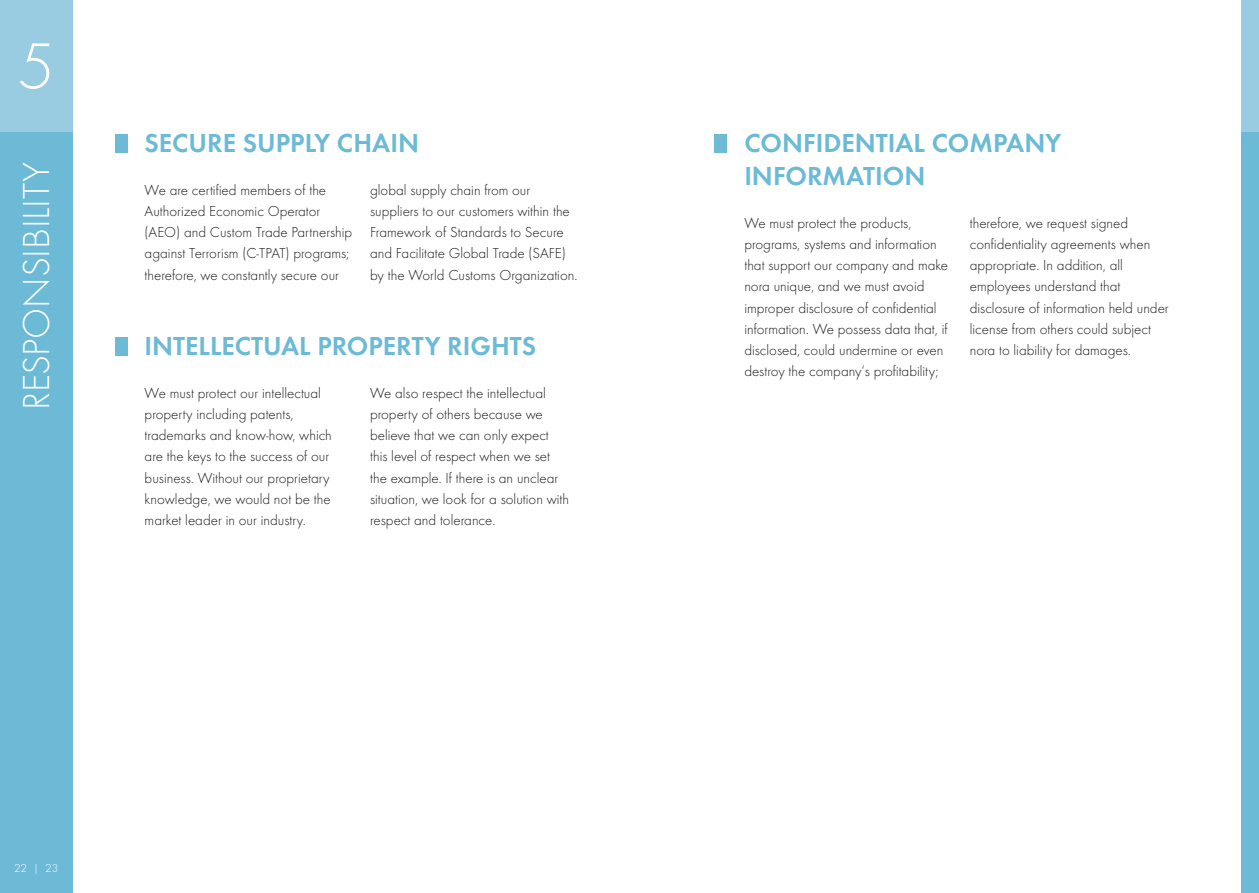
<style>
.page{position:relative;width:1259px;height:893px;background:#fff}
.page>*{position:absolute;margin:0;border:0;box-sizing:border-box;transform-origin:0 0}
.t1{font:300 67.5px "Futura";color:#fff}
.t2{font:300 39px "Futura";letter-spacing:-.005em;color:#fff}
.t3{font:27px/33px "Futura Dem";color:#6cbad6}
.t4{font:300 15px/21.3px "Futura";color:#1a1a18}
.t5{font:300 12px "Futura";color:#fff}
</style>
<div class="page">
<div style="left:0;top:0;width:72px;height:132px;background:#99cbe1"></div>
<div style="left:0;top:132px;width:72px;height:761px;background:#6cbad6"></div>
<div style="left:1241px;top:0;width:18px;height:132px;background:#99cbe1"></div>
<div style="left:1241px;top:132px;width:18px;height:761px;background:#6cbad6"></div>
<div style="left:115px;top:134px;width:13px;height:18px;background:#6cbad6"></div>
<div style="left:115px;top:337px;width:13px;height:18px;background:#6cbad6"></div>
<div style="left:714px;top:134px;width:13px;height:18px;background:#6cbad6"></div>
<h1 class="t1" style="left:18px;top:28px;width:38px">5</h1>
<h2 class="t2" style="left:14px;top:410px;width:250px;rotate:-90deg">RESPONSIBILITY</h2>
<h2 class="t2" style="left:14px;top:348px;width:187px;rotate:-90deg">CONTEN S</h2>
<h3 class="t3" style="left:145px;top:124px;width:276px">SECURE SUPPLY CHAIN</h3>
<p class="t4" style="left:145px;top:179px;width:209px">We are certified members of the Authorized Economic Operator (AEO) and Custom Trade Partnership against Terrorism (C-TPAT) programs; therefore, we constantly secure our</p>
<p class="t4" style="left:370px;top:179px;width:209px">global supply chain from our suppliers to our customers within the Framework of Standards to Secure and Facilitate Global Trade (SAFE) by the World Customs Organization.</p>
<h3 class="t3" style="left:145px;top:328px;width:393px">INTELLECTUAL PROPERTY RIGHTS</h3>
<p class="t4" style="left:145px;top:382px;width:189px">We must protect our intellectual property including patents, trademarks and know-how, which are the keys to the success of our business. Without our proprietary knowledge, we would not be the market leader in our industry.</p>
<p class="t4" style="left:370px;top:382px;width:201px">We also respect the intellectual property of others because we believe that we can only expect this level of respect when we set the example. If there is an unclear situation, we look for a solution with respect and tolerance.</p>
<p class="t5" style="left:14px;top:861px;width:46px">22 | 23</p>
<h3 class="t3" style="left:744px;top:124px;width:318px">CONFIDENTIAL COMPANY<br>INFORMATION</h3>
<p class="t4" style="left:744px;top:212px;width:205px">We must protect the products, programs, systems and information that support our company and make nora unique, and we must avoid improper disclosure of confidential information. We possess data that, if disclosed, could undermine or even destroy the company‘s profitability;</p>
<p class="t4" style="left:969px;top:212px;width:200px">therefore, we request signed confidentiality agreements when appropriate. In addition, all employees understand that disclosure of information held under license from others could subject nora to liability for damages.</p>
</div>
